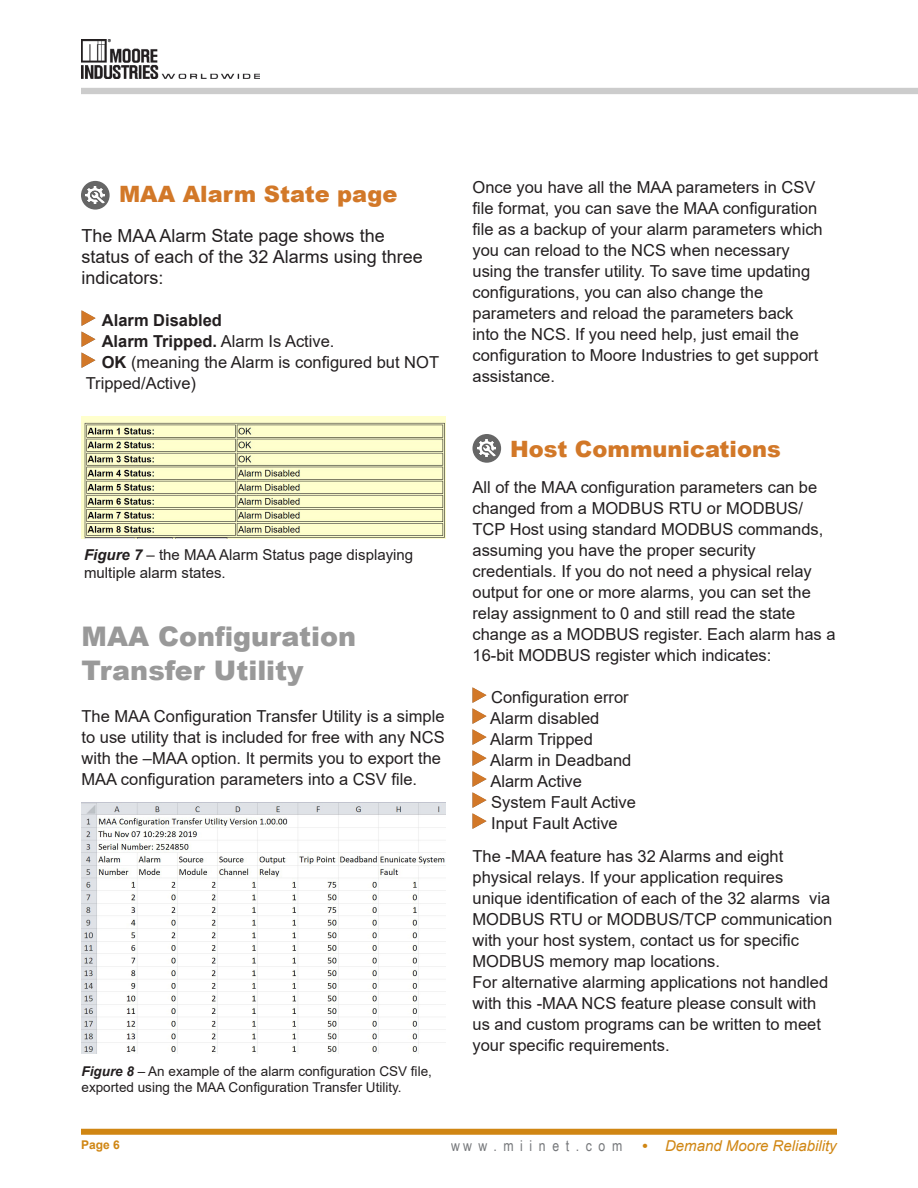
<style>
.page{position:relative;width:918px;height:1188px;background:#fff}
.page>*{position:absolute;margin:0;border:0;box-sizing:border-box;transform-origin:0 0}
.t1{font:900 27px/34.5px "Arial";color:#999}
.t2{font:900 22.5px "Arial";color:#d27828}
.t3{font:18px/21px "Arial";color:#231f20}
.List_Paragraph{font:16.5px/21px "Arial";color:#231f20}
.List_Paragraph-2{font:700 16.5px "Arial";color:#231f20}
.t4{font:15px/18px "Arial";color:#231f20}
.t5{font:italic 15px "Arial";color:#d08613}
.t6{font:15px "Arial Narrow";letter-spacing:.44em;color:#76787b}
.t7{font:13.5px/16.2px "Arial";color:#231f20}
.t8{font:700 12px "Arial";color:#d08613}
.s1{font-weight:700}
.s2{font-weight:700;font-style:italic}
.s3{font-weight:700;font-style:normal}
</style>
<div class="page">
<img style="left:81px;top:40px;width:178px;height:39px">
<div style="left:81px;top:1129px;width:756px;height:6px;background:#d08613"></div>
<div style="left:81px;top:88px;width:837px;height:6px;background:#ccc"></div>
<svg style="left:472px;top:687px;width:15px;height:142px"></svg>
<div style="left:81px;top:181px;width:29px;height:29px;background:#666;border-radius:50%"></div>
<img style="left:86px;top:187px;width:18px;height:17px">
<div style="left:473px;top:434px;width:28px;height:29px;background:#666;border-radius:50%"></div>
<img style="left:477px;top:440px;width:19px;height:17px">
<svg style="left:82px;top:310px;width:14px;height:16px"></svg>
<svg style="left:82px;top:332px;width:13px;height:15px"></svg>
<svg style="left:82px;top:353px;width:13px;height:15px"></svg>
<img style="left:82px;top:417px;width:364px;height:122px">
<img style="left:81px;top:803px;width:365px;height:251px">
<p class="t2" style="left:119px;top:178px;width:280px">MAA Alarm State page</p>
<p class="t3" style="left:82px;top:225px;width:343px">The MAA Alarm State page shows the status of each of the 32 Alarms using three indicators:</p>
<p class="List_Paragraph-2" style="left:102px;top:308px;width:122px">Alarm Disabled</p>
<p class="List_Paragraph" style="left:102px;top:331px;width:234px"><span class="s1">Alarm Tripped.</span> Alarm Is Active.</p>
<p class="List_Paragraph" style="left:102px;top:352px;width:339px"><span class="s1">OK</span> (meaning the Alarm is configured but NOT</p>
<p class="List_Paragraph" style="left:86px;top:373px;width:112px">Tripped/Active)</p>
<p class="t4" style="left:84px;top:546px;width:331px"><span class="s2">Figure 7</span> – the MAA Alarm Status page displaying multiple alarm states.</p>
<p class="t1" style="left:82px;top:618px;width:276px">MAA Configuration<br>Transfer Utility</p>
<p class="List_Paragraph" style="left:82px;top:706px;width:365px">The MAA Configuration Transfer Utility is a simple to use utility that is included for free with any NCS with the –MAA option. It permits you to export the MAA configuration parameters into a CSV file.</p>
<p class="t7" style="left:82px;top:1063px;width:352px"><span class="s2">Figure 8</span> – An example of the alarm configuration CSV file, exported using the MAA Configuration Transfer Utility.</p>
<p class="List_Paragraph" style="left:472px;top:177px;width:352px">Once you have all the MAA parameters in CSV file format, you can save the MAA configuration file as a backup of your alarm parameters which you can reload to the NCS when necessary using the transfer utility. To save time updating configurations, you can also change the parameters and reload the parameters back into the NCS. If you need help, just email the configuration to Moore Industries to get support assistance.</p>
<p class="t2" style="left:510px;top:433px;width:272px">Host Communications</p>
<p class="List_Paragraph" style="left:472px;top:476px;width:365px">All of the MAA configuration parameters can be changed from a MODBUS RTU or MODBUS/ TCP Host using standard MODBUS commands, assuming you have the proper security credentials. If you do not need a physical relay output for one or more alarms, you can set the relay assignment to 0 and still read the state change as a MODBUS register. Each alarm has a 16-bit MODBUS register which indicates:</p>
<p class="List_Paragraph" style="left:491px;top:686px;width:139px">Configuration error</p>
<p class="List_Paragraph" style="left:490px;top:707px;width:111px">Alarm disabled</p>
<p class="List_Paragraph" style="left:490px;top:728px;width:104px">Alarm Tripped</p>
<p class="List_Paragraph" style="left:490px;top:749px;width:143px">Alarm in Deadband</p>
<p class="List_Paragraph" style="left:490px;top:770px;width:93px">Alarm Active</p>
<p class="List_Paragraph" style="left:491px;top:791px;width:146px">System Fault Active</p>
<p class="List_Paragraph" style="left:491px;top:812px;width:128px">Input Fault Active</p>
<p class="List_Paragraph" style="left:472px;top:845px;width:361px">The -MAA feature has 32 Alarms and eight physical relays. If your application requires unique identification of each of the 32 alarms via MODBUS RTU or MODBUS/TCP communication with your host system, contact us for specific MODBUS memory map locations.</p>
<p class="List_Paragraph" style="left:472px;top:971px;width:357px">For alternative alarming applications not handled with this -MAA NCS feature please consult with us and custom programs can be written to meet your specific requirements.</p>
<p class="t8" style="left:81px;top:1136px;width:40px">Page 6</p>
<p class="t6" style="left:451px;top:1135px;width:173px">www.miinet.com</p>
<p class="t5" style="left:643px;top:1136px;width:196px"><span class="s3">•</span> Demand Moore Reliability</p>
</div>
